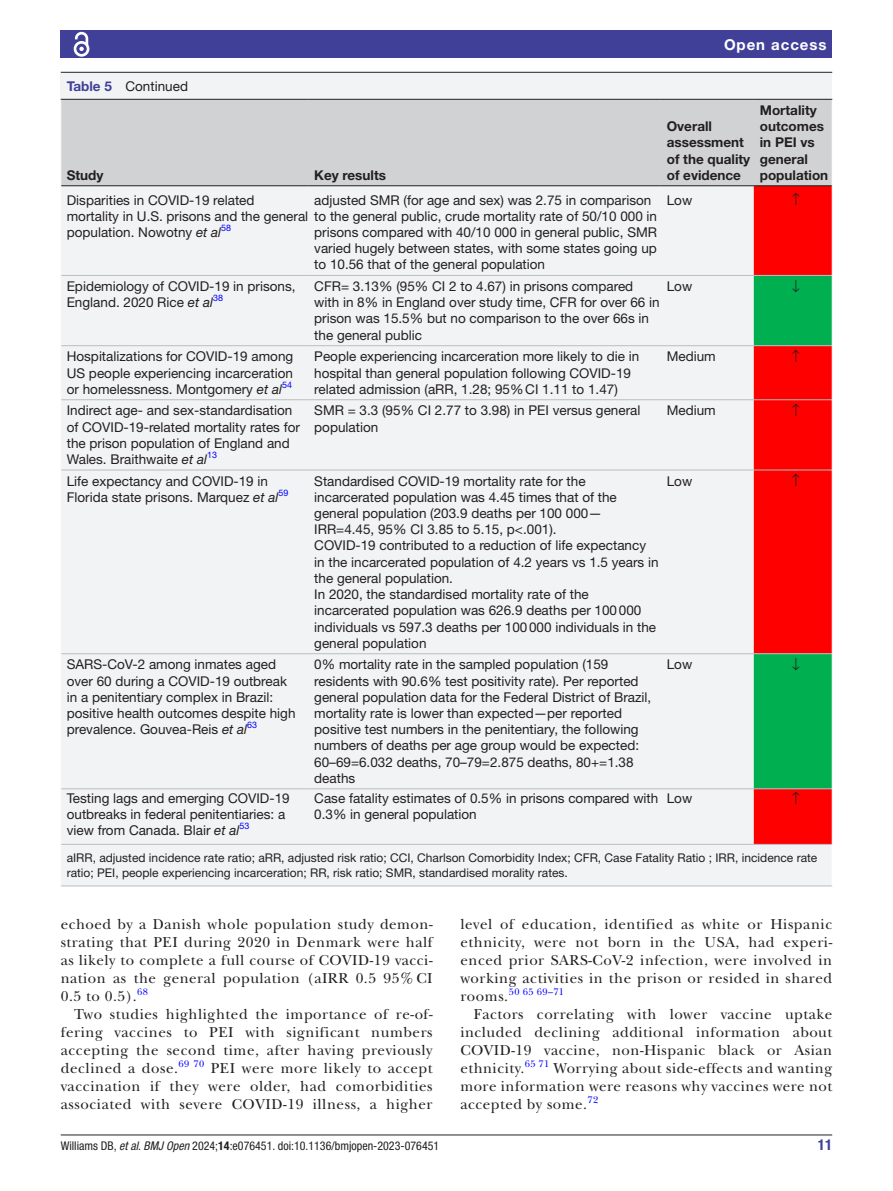
<style>
.page{position:relative;width:893px;height:1191px;background:#fff}
.page>*{position:absolute;margin:0;border:0;box-sizing:border-box;transform-origin:0 0}
.t1{font:15px/18px "New Baskerville";letter-spacing:.035em;color:#231f20;text-align:justify}
.t2{font:700 15px "Helvetica Neue LT Std";letter-spacing:.065em;color:#fff}
.t3{font:700 condensed 15px "Helvetica Neue LT Std";color:#414099}
.t4{font:13.5px/16.2px "Helvetica Neue LT Std";color:#231f20}
.t5{font:700 13.5px/16.2px "Helvetica Neue LT Std";color:#231f20}
.t6{font:12px/15px "Helvetica Neue LT Std";color:#231f20}
.t7{font:condensed 12px "Helvetica Neue LT Std";color:#231f20}
.t8{font:9.9px "New Baskerville";letter-spacing:.04em;color:#00f}
.t9{font:9px "Helvetica Neue LT Std";color:#00f}
.s1{font-weight:700;color:#414099}
.s2{font-style:italic}
.s3{font-weight:700}
</style>
<div class="page">
<hr style="left:61px;top:1134px;width:771px;height:1px;background:#231f20">
<div style="left:61px;top:31px;width:771px;height:27px;background:#414099"></div>
<svg style="left:73px;top:31px;width:17px;height:26px"></svg>
<div style="left:61px;top:91px;width:771px;height:795px;background:#f2f3f4"></div>
<div style="left:61px;top:100px;width:771px;height:85px;background:#d1d2d4"></div>
<div style="left:754px;top:186px;width:78px;height:658px;background:#f00"></div>
<hr style="left:61px;top:99px;width:247px;height:1px;background:#231f20">
<hr style="left:61px;top:185px;width:247px;height:1px;background:#231f20">
<hr style="left:308px;top:99px;width:353px;height:1px;background:#231f20">
<hr style="left:308px;top:185px;width:353px;height:1px;background:#231f20">
<hr style="left:661px;top:99px;width:93px;height:1px;background:#231f20">
<hr style="left:661px;top:185px;width:93px;height:1px;background:#231f20">
<hr style="left:754px;top:99px;width:78px;height:1px;background:#231f20">
<hr style="left:754px;top:185px;width:78px;height:1px;background:#231f20">
<hr style="left:61px;top:275px;width:247px;height:1px;background:#bcbdc0">
<hr style="left:308px;top:275px;width:353px;height:1px;background:#bcbdc0">
<hr style="left:661px;top:275px;width:93px;height:1px;background:#bcbdc0">
<hr style="left:61px;top:345px;width:247px;height:1px;background:#bcbdc0">
<hr style="left:308px;top:345px;width:353px;height:1px;background:#bcbdc0">
<hr style="left:661px;top:345px;width:93px;height:1px;background:#bcbdc0">
<hr style="left:61px;top:399px;width:247px;height:1px;background:#bcbdc0">
<hr style="left:308px;top:399px;width:353px;height:1px;background:#bcbdc0">
<hr style="left:661px;top:399px;width:93px;height:1px;background:#bcbdc0">
<hr style="left:61px;top:470px;width:247px;height:1px;background:#bcbdc0">
<hr style="left:308px;top:470px;width:353px;height:1px;background:#bcbdc0">
<hr style="left:661px;top:470px;width:93px;height:1px;background:#bcbdc0">
<hr style="left:61px;top:653px;width:247px;height:1px;background:#bcbdc0">
<hr style="left:308px;top:653px;width:353px;height:1px;background:#bcbdc0">
<hr style="left:661px;top:653px;width:93px;height:1px;background:#bcbdc0">
<hr style="left:61px;top:788px;width:247px;height:1px;background:#bcbdc0">
<hr style="left:308px;top:788px;width:353px;height:1px;background:#bcbdc0">
<hr style="left:308px;top:844px;width:353px;height:1px;background:#bcbdc0">
<hr style="left:661px;top:788px;width:93px;height:1px;background:#bcbdc0">
<hr style="left:661px;top:844px;width:93px;height:1px;background:#bcbdc0">
<hr style="left:754px;top:844px;width:78px;height:1px;background:#bcbdc0">
<hr style="left:61px;top:844px;width:247px;height:1px;background:#bcbdc0">
<hr style="left:61px;top:885px;width:247px;height:1px;background:#bcbdc0">
<hr style="left:308px;top:885px;width:353px;height:1px;background:#bcbdc0">
<hr style="left:661px;top:885px;width:93px;height:1px;background:#bcbdc0">
<hr style="left:754px;top:885px;width:78px;height:1px;background:#bcbdc0">
<div style="left:61px;top:73px;width:771px;height:18px;background:#f2f3f4"></div>
<hr style="left:61px;top:72px;width:771px;height:1px;background:#231f20">
<svg style="left:792px;top:193px;width:8px;height:12px"></svg>
<svg style="left:754px;top:275px;width:78px;height:528px;background:#9c4520"></svg>
<p class="t2" style="left:724px;top:35px;width:104px">Open access</p>
<p class="t4" style="left:67px;top:78px;width:123px"><span class="s1">Table 5</span> Continued</p>
<p class="t5" style="left:67px;top:166px;width:38px">Study</p>
<p class="t5" style="left:314px;top:166px;width:73px">Key results</p>
<p class="t4" style="left:314px;top:191px;width:339px">adjusted SMR (for age and sex) was 2.75 in comparison</p>
<p class="t4" style="left:314px;top:224px;width:344px;text-align:justify">prisons compared with 40/10 000 in general public, SMR varied hugely between states, with some states going up to 10.56 that of the general population</p>
<p class="t4" style="left:67px;top:191px;width:592px">Disparities in COVID-19 related<br>mortality in U.S. prisons and the general to the general public, crude mortality rate of 50/10 000 in population. Nowotny <span class="s2">et al</span></p>
<p class="t9" style="left:221px;top:222px;width:11px">58</p>
<p class="t5" style="left:667px;top:118px;width:85px">Overall assessment of the quality of evidence</p>
<p class="t4" style="left:667px;top:191px;width:27px">Low</p>
<p class="t5" style="left:760px;top:102px;width:70px">Mortality outcomes in PEI vs general population</p>
<p class="t4" style="left:67px;top:278px;width:230px">Epidemiology of COVID-19 in prisons,<br>England. 2020 Rice <span class="s2">et al</span></p>
<p class="t9" style="left:213px;top:293px;width:11px">38</p>
<p class="t4" style="left:67px;top:348px;width:228px;text-align:justify">Hospitalizations for COVID-19 among US people experiencing incarceration or homelessness. Montgomery <span class="s2">et al</span></p>
<p class="t9" style="left:282px;top:379px;width:11px">54</p>
<p class="t4" style="left:67px;top:402px;width:235px">Indirect age- and sex-standardisation of COVID-19-related mortality rates for the prison population of England and Wales. Braithwaite <span class="s2">et al</span></p>
<p class="t9" style="left:207px;top:449px;width:11px">13</p>
<p class="t4" style="left:67px;top:472px;width:213px">Life expectancy and COVID-19 in<br>Florida state prisons. Marquez <span class="s2">et al</span></p>
<p class="t9" style="left:279px;top:487px;width:11px">59</p>
<p class="t4" style="left:67px;top:656px;width:230px">SARS-CoV-2 among inmates aged over 60 during a COVID-19 outbreak in a penitentiary complex in Brazil: positive health outcomes despite high prevalence. Gouvea-Reis <span class="s2">et al</span></p>
<p class="t9" style="left:247px;top:719px;width:11px">63</p>
<p class="t4" style="left:314px;top:278px;width:347px">CFR= 3.13% (95% CI 2 to 4.67) in prisons compared with in 8% in England over study time, CFR for over 66 in prison was 15.5% but no comparison to the over 66s in the general public</p>
<p class="t4" style="left:667px;top:278px;width:27px">Low</p>
<p class="t4" style="left:314px;top:348px;width:327px">People experiencing incarceration more likely to die in hospital than general population following COVID-19 related admission (aRR, 1.28; 95%CI 1.11 to 1.47)</p>
<p class="t4" style="left:667px;top:348px;width:51px">Medium</p>
<p class="t4" style="left:314px;top:402px;width:328px">SMR = 3.3 (95% CI 2.77 to 3.98) in PEI versus general population</p>
<p class="t4" style="left:667px;top:402px;width:51px">Medium</p>
<p class="t4" style="left:314px;top:472px;width:346px">Standardised COVID-19 mortality rate for the incarcerated population was 4.45 times that of the general population (203.9 deaths per 100 000— IRR=4.45, 95% CI 3.85 to 5.15, p&lt;.001).<br>COVID-19 contributed to a reduction of life expectancy in the incarcerated population of 4.2 years vs 1.5 years in the general population.<br>In 2020, the standardised mortality rate of the incarcerated population was 626.9 deaths per 100000 individuals vs 597.3 deaths per 100000 individuals in the general population</p>
<p class="t4" style="left:667px;top:472px;width:27px">Low</p>
<p class="t4" style="left:314px;top:656px;width:339px">0% mortality rate in the sampled population (159 residents with 90.6% test positivity rate). Per reported general population data for the Federal District of Brazil, mortality rate is lower than expected—per reported positive test numbers in the penitentiary, the following numbers of deaths per age group would be expected:<br>60–69=6.032 deaths, 70–79=2.875 deaths, 80+=1.38 deaths</p>
<p class="t4" style="left:667px;top:656px;width:27px">Low</p>
<p class="t4" style="left:314px;top:790px;width:346px">Case fatality estimates of 0.5% in prisons compared with<br>0.3% in general population</p>
<p class="t4" style="left:667px;top:790px;width:27px">Low</p>
<p class="t6" style="left:67px;top:850px;width:752px">aIRR, adjusted incidence rate ratio; aRR, adjusted risk ratio; CCI, Charlson Comorbidity Index; CFR, Case Fatality Ratio ; IRR, incidence rate ratio; PEI, people experiencing incarceration; RR, risk ratio; SMR, standardised morality rates.</p>
<p class="t4" style="left:67px;top:790px;width:224px">Testing lags and emerging COVID-19 outbreaks in federal penitentiaries: a view from Canada. Blair <span class="s2">et al</span></p>
<p class="t9" style="left:240px;top:820px;width:11px">53</p>
<p class="t1" style="left:61px;top:915px;width:373px">echoed by a Danish whole population study demon&shy;strating that PEI during 2020 in Denmark were half as likely to complete a full course of COVID-19 vacci&shy;nation as the general population (aIRR 0.5 95% CI 0.5 to 0.5).</p>
<p class="t8" style="left:137px;top:985px;width:12px">68</p>
<p class="t1" style="left:61px;top:1005px;width:373px;text-indent:13px">Two studies highlighted the importance of re-of&shy;fering vaccines to PEI with significant numbers accepting the second time, after having previously declined a dose.</p>
<p class="t8" style="left:179px;top:1057px;width:27px">69 70</p>
<p class="t1" style="left:61px;top:1059px;width:373px;text-indent:150px">PEI were more likely to accept vaccination if they were older, had comorbidities associated with severe COVID-19 illness, a higher</p>
<p class="t1" style="left:460px;top:915px;width:373px">level of education, identified as white or Hispanic ethnicity, were not born in the USA, had experi&shy;enced prior SARS-CoV-2 infection, were involved in working activities in the prison or resided in shared rooms.</p>
<p class="t8" style="left:509px;top:985px;width:57px">50 65 69–71</p>
<p class="t1" style="left:460px;top:1005px;width:373px;text-indent:14px">Factors correlating with lower vaccine uptake included declining additional information about COVID-19 vaccine, non-Hispanic black or Asian ethnicity.</p>
<p class="t8" style="left:525px;top:1057px;width:26px">65 71</p>
<p class="t1" style="left:460px;top:1059px;width:373px;text-indent:93px">Worrying about side-effects and wanting more information were reasons why vaccines were not accepted by some.</p>
<p class="t8" style="left:588px;top:1093px;width:12px">72</p>
<p class="t7" style="left:61px;top:1138px;width:380px">Williams DB, <span class="s2">et al</span>. <span class="s2">BMJ Open</span> 2024;<span class="s3">14</span>:e076451. doi:10.1136/bmjopen-2023-076451</p>
<p class="t3" style="left:818px;top:1135px;width:16px">11</p>
</div>
